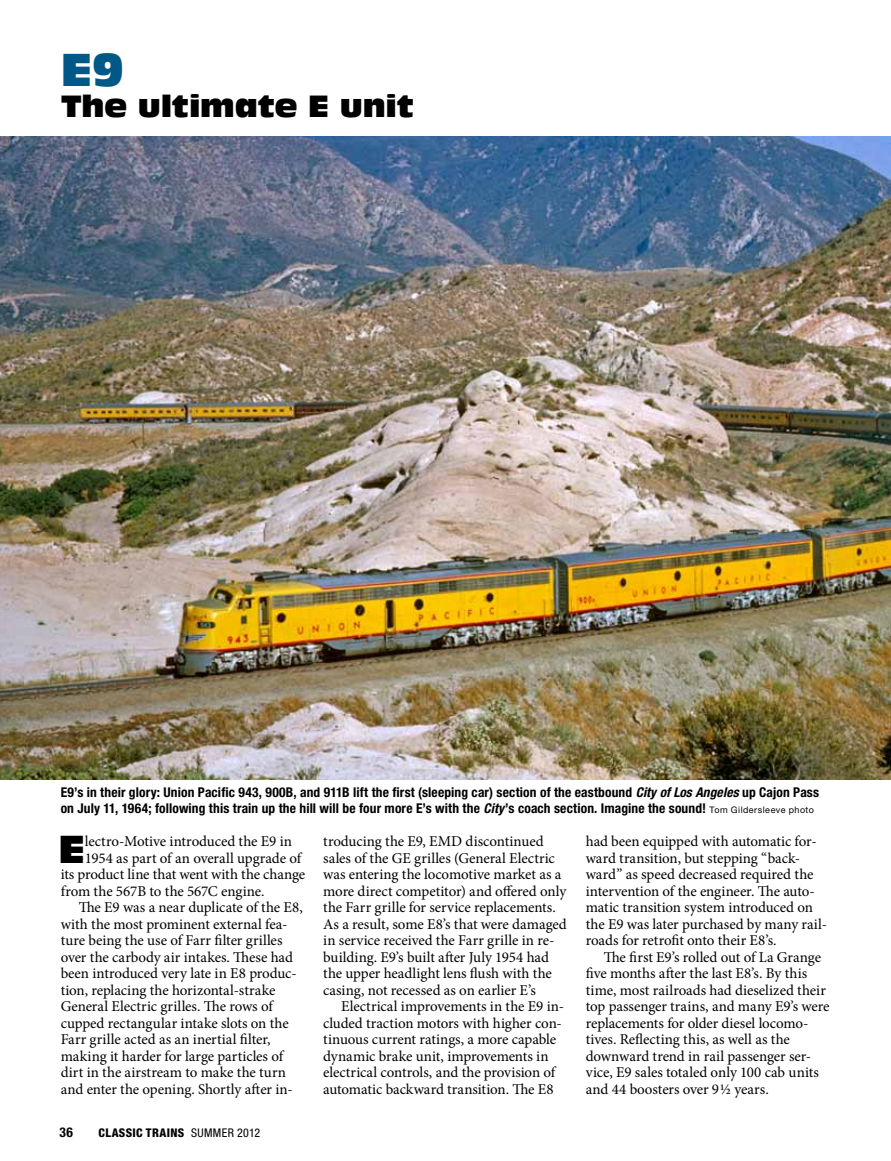
<style>
.page{position:relative;width:891px;height:1161px;background:#fff}
.page>*{position:absolute;margin:0;border:0;box-sizing:border-box;transform-origin:0 0}
.t1{font:45px "Antique Olive Std Compact";color:#005886}
.t2{font:38.1px "Antique Olive Std Compact";color:#000}
.t3{font:30px "Antique Olive Std Compact";letter-spacing:-.01em;color:#000}
.t4{font:15px "Minion Pro";letter-spacing:-.005em;color:#000}
.t5{font:700 condensed 13.5px/16.5px "Helvetica Neue LT Std";letter-spacing:.01em;color:#000}
.t6{font:800 condensed 12px "Helvetica Neue LT Std";letter-spacing:.03em;color:#000}
.s1{font-style:italic}
.s2{font-weight:400;font-stretch:normal;font-size:9px}
.s3{font-weight:400}
</style>
<div class="page">
<img style="left:0;top:136px;width:891px;height:644px">
<p class="t1" style="left:61px;top:42px;width:65px">E9</p>
<p class="t3" style="left:61px;top:88px;width:355px">The ultimate E unit</p>
<p class="t5" style="left:61px;top:783px;width:760px">E9’s in their glory: Union Pacific 943, 900B, and 911B lift the first (sleeping car) section of the eastbound <span class="s1">City of Los Angeles</span> up Cajon Pass on July 11, 1964; following this train up the hill will be four more E’s with the <span class="s1">City</span>’s coach section. Imagine the sound! <span class="s2">Tom Gildersleeve photo</span></p>
<p class="t2" style="left:58px;top:825px;width:28px">E</p>
<p class="t4" style="left:85px;top:831px;width:209px">lectro-Motive introduced the E9 in</p>
<p class="t4" style="left:85px;top:848px;width:218px">1954 as part of an overall upgrade of</p>
<p class="t4" style="left:61px;top:864px;width:246px">its product line that went with the change</p>
<p class="t4" style="left:61px;top:881px;width:205px">from the 567B to the 567C engine.</p>
<p class="t4" style="left:79px;top:897px;width:226px">The E9 was a near duplicate of the E8,</p>
<p class="t4" style="left:61px;top:914px;width:228px">with the most prominent external fea-</p>
<p class="t4" style="left:61px;top:930px;width:223px">ture being the use of Farr filter grilles</p>
<p class="t4" style="left:61px;top:947px;width:234px">over the carbody air intakes. These had</p>
<p class="t4" style="left:61px;top:963px;width:238px">been introduced very late in E8 produc-</p>
<p class="t4" style="left:61px;top:980px;width:216px">tion, replacing the horizontal-strake</p>
<p class="t4" style="left:61px;top:996px;width:214px">General Electric grilles. The rows of</p>
<p class="t4" style="left:61px;top:1013px;width:230px">cupped rectangular intake slots on the</p>
<p class="t4" style="left:61px;top:1029px;width:211px">Farr grille acted as an inertial filter,</p>
<p class="t4" style="left:61px;top:1046px;width:224px">making it harder for large particles of</p>
<p class="t4" style="left:61px;top:1062px;width:227px">dirt in the airstream to make the turn</p>
<p class="t4" style="left:61px;top:1079px;width:234px">and enter the opening. Shortly after in-</p>
<p class="t5" style="left:60px;top:1124px;width:15px">36</p>
<p class="t6" style="left:99px;top:1125px;width:163px">CLASSIC TRAINS <span class="s3">SUMMER 2012</span></p>
<p class="t4" style="left:323px;top:831px;width:222px">troducing the E9, EMD discontinued</p>
<p class="t4" style="left:323px;top:848px;width:233px">sales of the GE grilles (General Electric</p>
<p class="t4" style="left:323px;top:864px;width:240px">was entering the locomotive market as a</p>
<p class="t4" style="left:323px;top:881px;width:245px">more direct competitor) and offered only</p>
<p class="t4" style="left:323px;top:897px;width:234px">the Farr grille for service replacements.</p>
<p class="t4" style="left:323px;top:914px;width:245px">As a result, some E8’s that were damaged</p>
<p class="t4" style="left:323px;top:930px;width:233px">in service received the Farr grille in re-</p>
<p class="t4" style="left:323px;top:947px;width:227px">building. E9’s built after July 1954 had</p>
<p class="t4" style="left:323px;top:963px;width:230px">the upper headlight lens flush with the</p>
<p class="t4" style="left:323px;top:980px;width:214px">casing, not recessed as on earlier E’s</p>
<p class="t4" style="left:341px;top:996px;width:224px">Electrical improvements in the E9 in-</p>
<p class="t4" style="left:323px;top:1013px;width:240px">cluded traction motors with higher con-</p>
<p class="t4" style="left:323px;top:1029px;width:234px">tinuous current ratings, a more capable</p>
<p class="t4" style="left:323px;top:1046px;width:227px">dynamic brake unit, improvements in</p>
<p class="t4" style="left:323px;top:1062px;width:234px">electrical controls, and the provision of</p>
<p class="t4" style="left:323px;top:1079px;width:232px">automatic backward transition. The E8</p>
<p class="t4" style="left:586px;top:831px;width:232px">had been equipped with automatic for-</p>
<p class="t4" style="left:586px;top:848px;width:216px">ward transition, but stepping “back-</p>
<p class="t4" style="left:586px;top:864px;width:229px">ward” as speed decreased required the</p>
<p class="t4" style="left:586px;top:881px;width:231px">intervention of the engineer. The auto-</p>
<p class="t4" style="left:586px;top:897px;width:229px">matic transition system introduced on</p>
<p class="t4" style="left:586px;top:914px;width:243px">the E9 was later purchased by many rail-</p>
<p class="t4" style="left:586px;top:930px;width:192px">roads for retrofit onto their E8’s.</p>
<p class="t4" style="left:604px;top:947px;width:219px">The first E9’s rolled out of La Grange</p>
<p class="t4" style="left:586px;top:963px;width:223px">five months after the last E8’s. By this</p>
<p class="t4" style="left:586px;top:980px;width:242px">time, most railroads had dieselized their</p>
<p class="t4" style="left:586px;top:996px;width:245px">top passenger trains, and many E9’s were</p>
<p class="t4" style="left:586px;top:1013px;width:224px">replacements for older diesel locomo-</p>
<p class="t4" style="left:586px;top:1029px;width:206px">tives. Reflecting this, as well as the</p>
<p class="t4" style="left:586px;top:1046px;width:227px">downward trend in rail passenger ser-</p>
<p class="t4" style="left:586px;top:1062px;width:235px">vice, E9 sales totaled only 100 cab units</p>
<p class="t4" style="left:586px;top:1079px;width:185px">and 44 boosters over 9½ years.</p>
</div>
